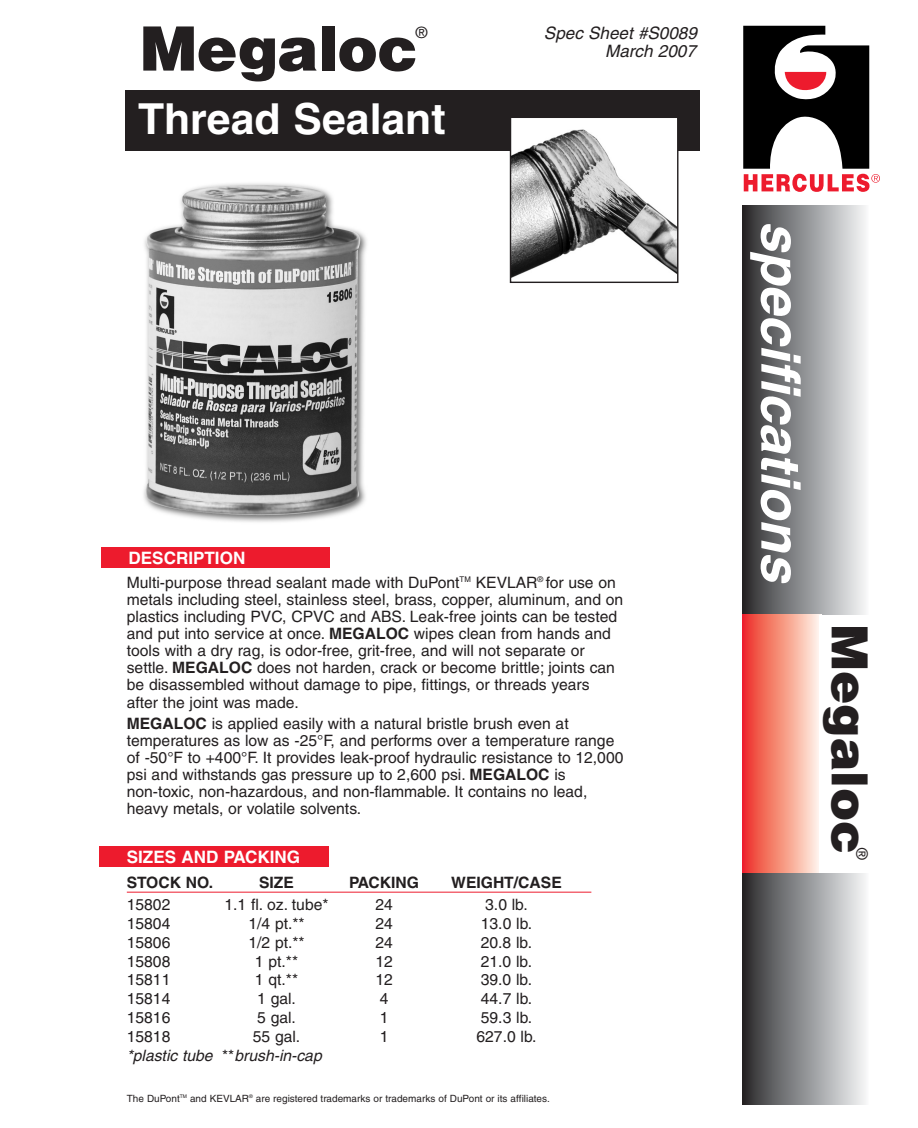
<style>
.page{position:relative;width:918px;height:1128px;background:#fff}
.page>*{position:absolute;margin:0;border:0;box-sizing:border-box;transform-origin:0 0}
.t1{font:900 61.2px "Helvetica";letter-spacing:-.015em;color:#231f20}
.t2{font:900 49.8px "Helvetica";color:#231f20}
.t3{font:700 42.75px "Helvetica";color:#fff}
.t4{font:700 17.1px "Helvetica";color:#fff}
.t5{font:italic 17.1px "Helvetica";color:#231f20}
.t6{font:15.6px/17.1px "Helvetica";color:#231f20}
.t7{font:700 15.6px "Helvetica";color:#231f20}
.t8{font:italic 15.6px "Helvetica";color:#231f20}
.t9{font:10.05px "Helvetica";color:#231f20}
.s1{font-weight:700}
.s2{font-style:normal}
</style>
<div class="page">
<div style="left:125px;top:90px;width:575px;height:60px;background:#231f20"></div>
<img style="left:143px;top:183px;width:224px;height:339px">
<hr style="left:127px;top:892px;width:464px;height:1px;background:#ed1b2d">
<div style="left:99px;top:846px;width:230px;height:21px;background:#ed1b2d"></div>
<div style="left:101px;top:547px;width:228px;height:20px;background:#ed1b2d"></div>
<img style="left:512px;top:119px;width:164px;height:159px">
<div style="left:510px;top:117px;width:168px;height:166px;border:1px solid #231f20"></div>
<div style="left:742px;top:205px;width:127px;height:899px;background:linear-gradient(to right,#2b2b2d,#f9fbfd)"></div>
<div style="left:742px;top:615px;width:79px;height:258px;background:linear-gradient(to right,#ed2d20,#fffae7)"></div>
<div style="left:819px;top:615px;width:50px;height:258px;background:#fff"></div>
<svg style="left:750px;top:223px;width:51px;height:361px"></svg>
<svg style="left:743px;top:26px;width:137px;height:166px"></svg>
<p class="t6" style="left:416px;top:25px;width:13px">®</p>
<h1 class="t1" style="left:140px;top:27px;width:280px">Megaloc</h1>
<h3 class="t3" style="left:138px;top:103px;width:309px">Thread Sealant</h3>
<p class="t5" style="left:544px;top:26px;width:155px">Spec Sheet #S0089</p>
<p class="t5" style="left:605px;top:45px;width:92px">March 2007</p>
<p class="t4" style="left:129px;top:551px;width:118px">DESCRIPTION</p>
<p class="t6" style="left:127px;top:575px;width:498px">Multi-purpose thread sealant made with DuPont<sup>TM</sup> KEVLAR<sup>®</sup> for use on metals including steel, stainless steel, brass, copper, aluminum, and on plastics including PVC, CPVC and ABS. Leak-free joints can be tested and put into service at once. <span class="s1">MEGALOC</span> wipes clean from hands and tools with a dry rag, is odor-free, grit-free, and will not separate or settle. <span class="s1">MEGALOC</span> does not harden, crack or become brittle; joints can be disassembled without damage to pipe, fittings, or threads years after the joint was made.</p>
<p class="t6" style="left:127px;top:716px;width:498px"><span class="s1">MEGALOC</span> is applied easily with a natural bristle brush even at temperatures as low as -25°F, and performs over a temperature range of -50°F to +400°F. It provides leak-proof hydraulic resistance to 12,000 psi and withstands gas pressure up to 2,600 psi. <span class="s1">MEGALOC</span> is non-toxic, non-hazardous, and non-flammable. It contains no lead, heavy metals, or volatile solvents.</p>
<p class="t4" style="left:127px;top:851px;width:175px">SIZES AND PACKING</p>
<p class="t7" style="left:127px;top:877px;width:88px">STOCK NO.</p>
<p class="t7" style="left:259px;top:877px;width:36px">SIZE</p>
<p class="t7" style="left:349px;top:877px;width:72px">PACKING</p>
<p class="t7" style="left:451px;top:877px;width:112px">WEIGHT/CASE</p>
<p class="t6" style="left:127px;top:898px;width:45px">15802</p>
<p class="t6" style="left:225px;top:898px;width:105px">1.1 fl. oz. tube*</p>
<p class="t6" style="left:375px;top:898px;width:19px">24</p>
<p class="t6" style="left:485px;top:898px;width:44px">3.0 lb.</p>
<p class="t6" style="left:127px;top:916px;width:45px">15804</p>
<p class="t6" style="left:248px;top:916px;width:58px">1/4 pt.**</p>
<p class="t6" style="left:375px;top:916px;width:19px">24</p>
<p class="t6" style="left:481px;top:916px;width:53px">13.0 lb.</p>
<p class="t6" style="left:127px;top:935px;width:45px">15806</p>
<p class="t6" style="left:248px;top:935px;width:58px">1/2 pt.**</p>
<p class="t6" style="left:375px;top:935px;width:19px">24</p>
<p class="t6" style="left:481px;top:935px;width:53px">20.8 lb.</p>
<p class="t6" style="left:127px;top:954px;width:45px">15808</p>
<p class="t6" style="left:255px;top:954px;width:45px">1 pt.**</p>
<p class="t6" style="left:375px;top:954px;width:19px">12</p>
<p class="t6" style="left:481px;top:954px;width:53px">21.0 lb.</p>
<p class="t6" style="left:127px;top:973px;width:45px">15811</p>
<p class="t6" style="left:255px;top:973px;width:45px">1 qt.**</p>
<p class="t6" style="left:375px;top:973px;width:19px">12</p>
<p class="t6" style="left:481px;top:973px;width:53px">39.0 lb.</p>
<p class="t6" style="left:127px;top:992px;width:45px">15814</p>
<p class="t6" style="left:257px;top:992px;width:40px">1 gal.</p>
<p class="t6" style="left:380px;top:992px;width:10px">4</p>
<p class="t6" style="left:481px;top:992px;width:53px">44.7 lb.</p>
<p class="t6" style="left:127px;top:1010px;width:45px">15816</p>
<p class="t6" style="left:257px;top:1010px;width:40px">5 gal.</p>
<p class="t6" style="left:380px;top:1010px;width:10px">1</p>
<p class="t6" style="left:481px;top:1010px;width:53px">59.3 lb.</p>
<p class="t6" style="left:127px;top:1029px;width:45px">15818</p>
<p class="t6" style="left:253px;top:1029px;width:49px">55 gal.</p>
<p class="t6" style="left:380px;top:1029px;width:10px">1</p>
<p class="t6" style="left:477px;top:1029px;width:61px">627.0 lb.</p>
<p class="t8" style="left:127px;top:1049px;width:196px">*plastic tube <span class="s2">**</span>brush-in-cap</p>
<p class="t9" style="left:127px;top:1094px;width:425px">The DuPont<sup>TM</sup> and KEVLAR<sup>®</sup> are registered trademarks or trademarks of DuPont or its affiliates.</p>
<h2 class="t2" style="left:868px;top:624px;width:232px;rotate:90deg">Megaloc</h2>
<p class="t6" style="left:869px;top:848px;width:13px;rotate:90deg">®</p>
</div>
